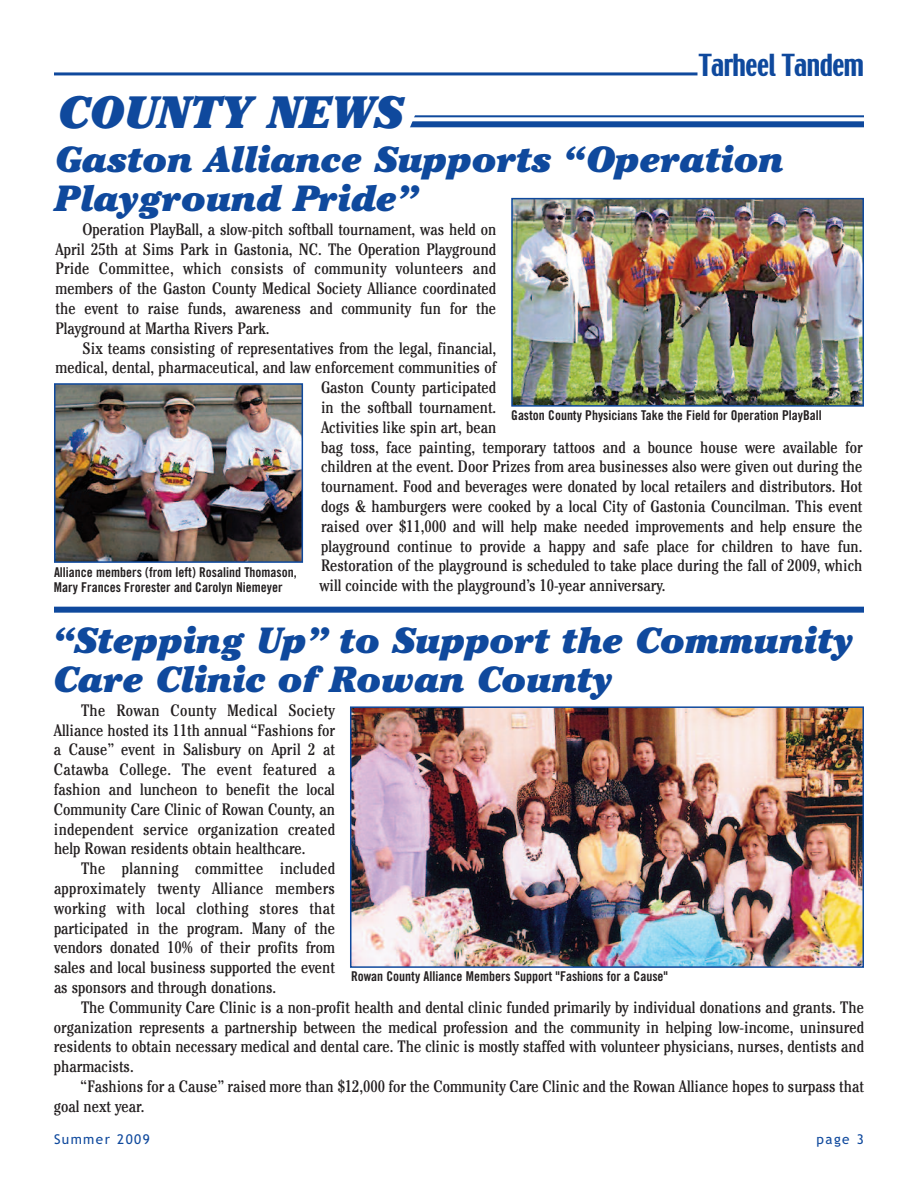
<style>
.page{position:relative;width:918px;height:1188px;background:#fff}
.page>*{position:absolute;margin:0;border:0;box-sizing:border-box;transform-origin:0 0}
.t1{font:italic 900 45px "Cheltenham";color:#0f499d}
.t2{font:italic 900 36px/39px "Cheltenham IT Cby BT";color:#0f499d}
.t3{font:27px "Techno";letter-spacing:-.02em;color:#0f499d}
.t4{font:condensed 16.5px/19.8px "Cheltenham";color:#231f20;text-align:justify}
.t5{font:13.5px/15px "Trade Gothic Bold Cond Twenty";color:#231f20}
.t6{font:13.5px "Trebuchet MS";letter-spacing:.105em;color:#0f499d}
</style>
<div class="page">
<hr style="left:54px;top:72px;width:644px;height:3px;background:#0f499d">
<div style="left:409px;top:121px;width:455px;height:6px;background:#0f499d"></div>
<hr style="left:409px;top:115px;width:455px;height:2px;background:#0f499d">
<svg style="left:409px;top:115px;width:16px;height:13px"></svg>
<div style="left:54px;top:607px;width:810px;height:6px;background:#0f499d"></div>
<img style="left:514px;top:201px;width:347px;height:203px">
<div style="left:511px;top:198px;width:353px;height:209px;border:2px solid #0f499d"></div>
<img style="left:57px;top:386px;width:243px;height:174px">
<div style="left:54px;top:383px;width:249px;height:180px;border:2px solid #0f499d"></div>
<img style="left:353px;top:709px;width:508px;height:256px">
<div style="left:350px;top:706px;width:514px;height:262px;border:2px solid #0f499d"></div>
<h1 class="t1" style="left:56px;top:95px;width:347px">COUNTY NEWS</h1>
<h3 class="t3" style="left:699px;top:50px;width:167px">Tarheel Tandem</h3>
<h2 class="t2" style="left:56px;top:143px;width:731px">Gaston Alliance Supports “Operation<br>Playground Pride”</h2>
<p class="t4" style="left:55px;top:221px;width:442px;text-indent:27px">Operation PlayBall, a slow-pitch softball tournament, was held on April 25th at Sims Park in Gastonia, NC. The Operation Playground Pride Committee, which consists of community volunteers and members of the Gaston County Medical Society Alliance coordinated the event to raise funds, awareness and community fun for the Playground at Martha Rivers Park.</p>
<p class="t4" style="left:82px;top:340px;width:415px">Six teams consisting of representatives from the legal, financial,</p>
<p class="t4" style="left:55px;top:359px;width:442px">medical, dental, pharmaceutical, and law enforcement communities of</p>
<p class="t4" style="left:321px;top:379px;width:177px">Gaston County participated</p>
<p class="t4" style="left:321px;top:399px;width:177px">in the softball tournament.</p>
<p class="t4" style="left:321px;top:419px;width:177px">Activities like spin art, bean</p>
<p class="t4" style="left:321px;top:439px;width:543px">bag toss, face painting, temporary tattoos and a bounce house were available for</p>
<p class="t4" style="left:321px;top:458px;width:543px">children at the event. Door Prizes from area businesses also were given out during the</p>
<p class="t4" style="left:321px;top:478px;width:543px">tournament. Food and beverages were donated by local retailers and distributors. Hot</p>
<p class="t4" style="left:321px;top:498px;width:543px">dogs &amp; hamburgers were cooked by a local City of Gastonia Councilman. This event</p>
<p class="t4" style="left:321px;top:518px;width:543px">raised over $11,000 and will help make needed improvements and help ensure the</p>
<p class="t4" style="left:321px;top:538px;width:543px">playground continue to provide a happy and safe place for children to have fun.</p>
<p class="t4" style="left:321px;top:557px;width:543px">Restoration of the playground is scheduled to take place during the fall of 2009, which</p>
<p class="t4" style="left:319px;top:577px;width:348px">will coincide with the playground’s 10-year anniversary.</p>
<p class="t5" style="left:511px;top:409px;width:312px">Gaston County Physicians Take the Field for Operation PlayBall</p>
<p class="t5" style="left:54px;top:566px;width:244px">Alliance members (from left) Rosalind Thomason,<br>Mary Frances Frorester and Carolyn Niemeyer</p>
<h2 class="t2" style="left:54px;top:624px;width:802px">“Stepping Up” to Support the Community<br>Care Clinic of Rowan County</h2>
<p class="t4" style="left:54px;top:702px;width:283px;text-indent:27px">The Rowan County Medical Society Alliance hosted its 11th annual “Fashions for a Cause” event in Salisbury on April 2 at Catawba College. The event featured a fashion and luncheon to benefit the local Community Care Clinic of Rowan County, an independent service organization created help Rowan residents obtain healthcare.</p>
<p class="t4" style="left:54px;top:860px;width:283px;text-indent:27px">The planning committee included approximately twenty Alliance members working with local clothing stores that participated in the program. Many of the vendors donated 10% of their profits from sales and local business supported the event as sponsors and through donations.</p>
<p class="t4" style="left:54px;top:999px;width:812px;text-indent:27px">The Community Care Clinic is a non-profit health and dental clinic funded primarily by individual donations and grants. The organization represents a partnership between the medical profession and the community in helping low-income, uninsured residents to obtain necessary medical and dental care. The clinic is mostly staffed with volunteer physicians, nurses, dentists and pharmacists.</p>
<p class="t4" style="left:54px;top:1078px;width:812px;text-indent:27px">“Fashions for a Cause” raised more than $12,000 for the Community Care Clinic and the Rowan Alliance hopes to surpass that goal next year.</p>
<p class="t5" style="left:351px;top:970px;width:319px">Rowan County Alliance Members Support "Fashions for a Cause"</p>
<p class="t6" style="left:54px;top:1132px;width:97px">Summer 2009</p>
<p class="t6" style="left:817px;top:1132px;width:49px">page 3</p>
</div>
